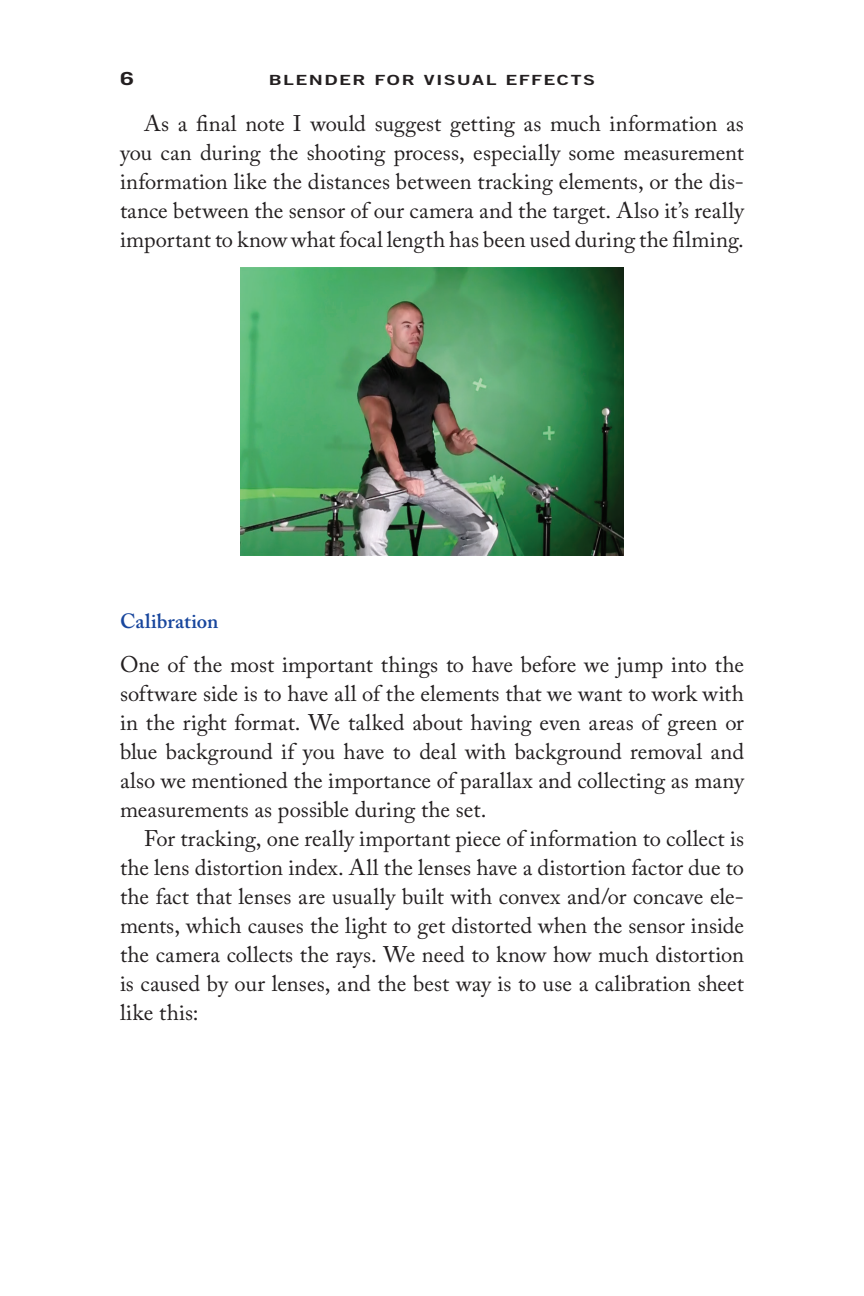
<style>
.page{position:relative;width:864px;height:1296px;background:#fff}
.page>*{position:absolute;margin:0;border:0;box-sizing:border-box;transform-origin:0 0}
.T{font:22.4px/29px "Adobe Caslon Pro";letter-spacing:.005em;color:#231f20;text-align:justify}
.T1{font:22.4px/29px "Adobe Caslon Pro";color:#231f20;text-align:justify}
._1{font:600 20.4px "Adobe Caslon Pro";letter-spacing:.005em;color:#18469d}
.t1{font:700 18px "Trade Gothic LT Std";color:#231f20;scale:1.4 1}
.t2{font:14px "Trade Gothic LT Std Bd 2";letter-spacing:.075em;color:#231f20;scale:1.4 1}
</style>
<div class="page">
<img style="left:240px;top:268px;width:384px;height:288px">
<p class="t1" style="left:120px;top:68px;width:12px">6</p>
<p class="t2" style="left:269px;top:71px;width:235px">BLENDER FOR VISUAL EFFECTS</p>
<p class="T" style="left:120px;top:108px;width:626px;text-indent:24px">As a final note I would suggest getting as much information as you can during the shooting process, especially some measurement information like the distances between tracking elements, or the dis&shy;tance between the sensor of our camera and the target. Also it’s really important to know what focal length has been used during the filming.</p>
<p class="_1" style="left:120px;top:609px;width:100px">Calibration</p>
<p class="T1" style="left:120px;top:649px;width:626px">One of the most important things to have before we jump into the software side is to have all of the elements that we want to work with in the right format. We talked about having even areas of green or blue background if you have to deal with background removal and also we mentioned the importance of parallax and collecting as many measurements as possible during the set.</p>
<p class="T" style="left:120px;top:823px;width:626px;text-indent:24px">For tracking, one really important piece of information to collect is the lens distortion index. All the lenses have a distortion factor due to the fact that lenses are usually built with convex and/or concave ele&shy;ments, which causes the light to get distorted when the sensor inside the camera collects the rays. We need to know how much distortion is caused by our lenses, and the best way is to use a calibration sheet like this:</p>
</div>
